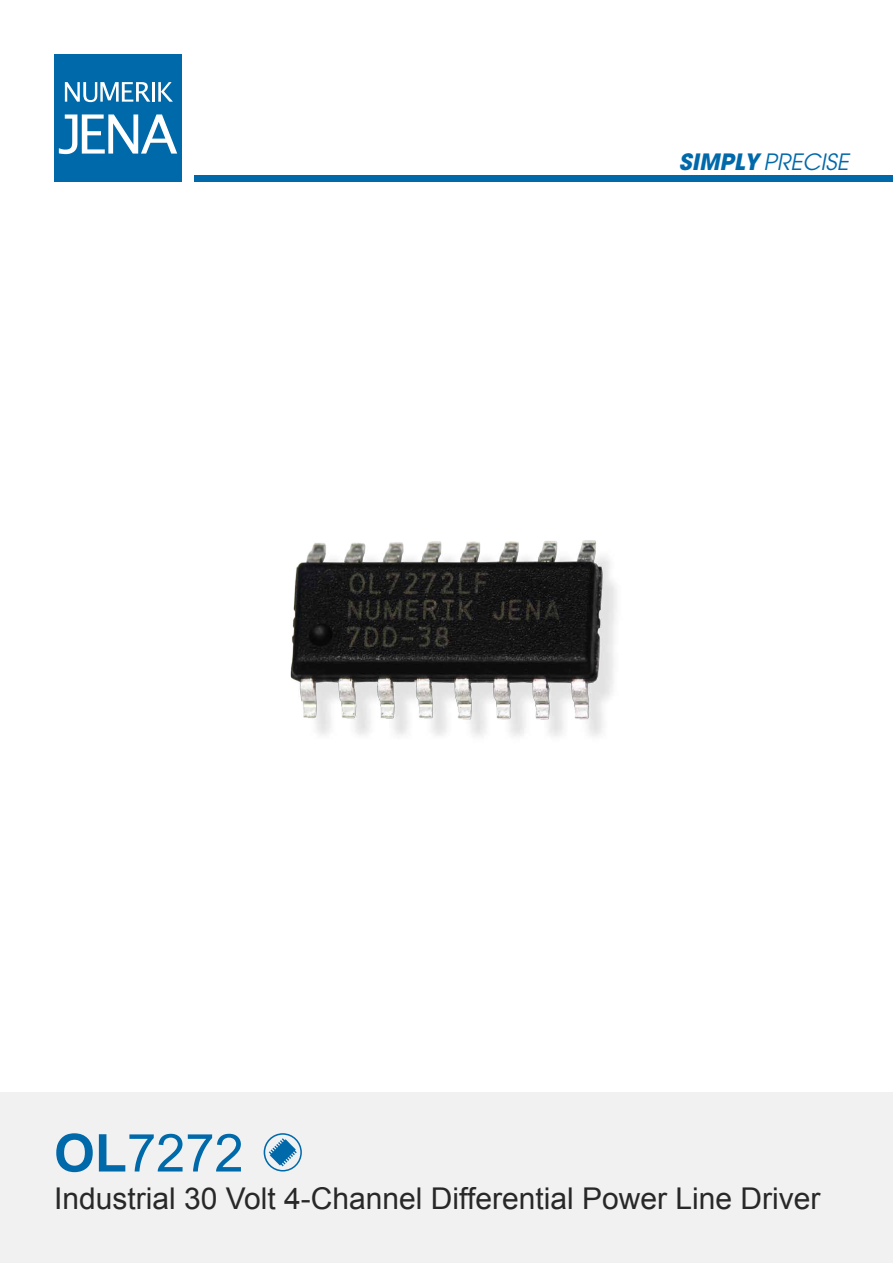
<style>
.page{position:relative;width:893px;height:1263px;background:#fff}
.page>*{position:absolute;margin:0;border:0;box-sizing:border-box;transform-origin:0 0}
.t1{font:52.5px "Arial";color:#0069aa}
.t2{font:30px "Arial";color:#292829}
.t3{font:italic 22.35px "ITC Avant Garde Std";color:#0069aa}
.s1{font-weight:700}
</style>
<div class="page">
<div style="left:195px;top:175px;width:698px;height:7px;background:#0069aa"></div>
<div style="left:0;top:1093px;width:893px;height:170px;background:#f1f1f2"></div>
<div style="left:54px;top:54px;width:128px;height:128px;background:#0069aa"></div>
<svg style="left:65px;top:82px;width:85px;height:20px"></svg>
<hr style="left:152px;top:82px;width:3px;height:20px;background:#fff">
<svg style="left:158px;top:82px;width:15px;height:20px"></svg>
<svg style="left:59px;top:114px;width:118px;height:40px"></svg>
<svg style="left:264px;top:1133px;width:38px;height:38px"></svg>
<svg style="left:265px;top:1135px;width:35px;height:35px"></svg>
<svg style="left:269px;top:1138px;width:28px;height:28px"></svg>
<img style="left:290px;top:540px;width:327px;height:196px">
<p class="t3" style="left:679px;top:148px;width:171px"><span class="s1">SIMPLY</span> PRECISE</p>
<h1 class="t1" style="left:54px;top:1119px;width:191px"><span class="s1">OL</span>7272</h1>
<p class="t2" style="left:54px;top:1179px;width:768px">Industrial 30 Volt 4-Channel Differential Power Line Driver</p>
</div>
